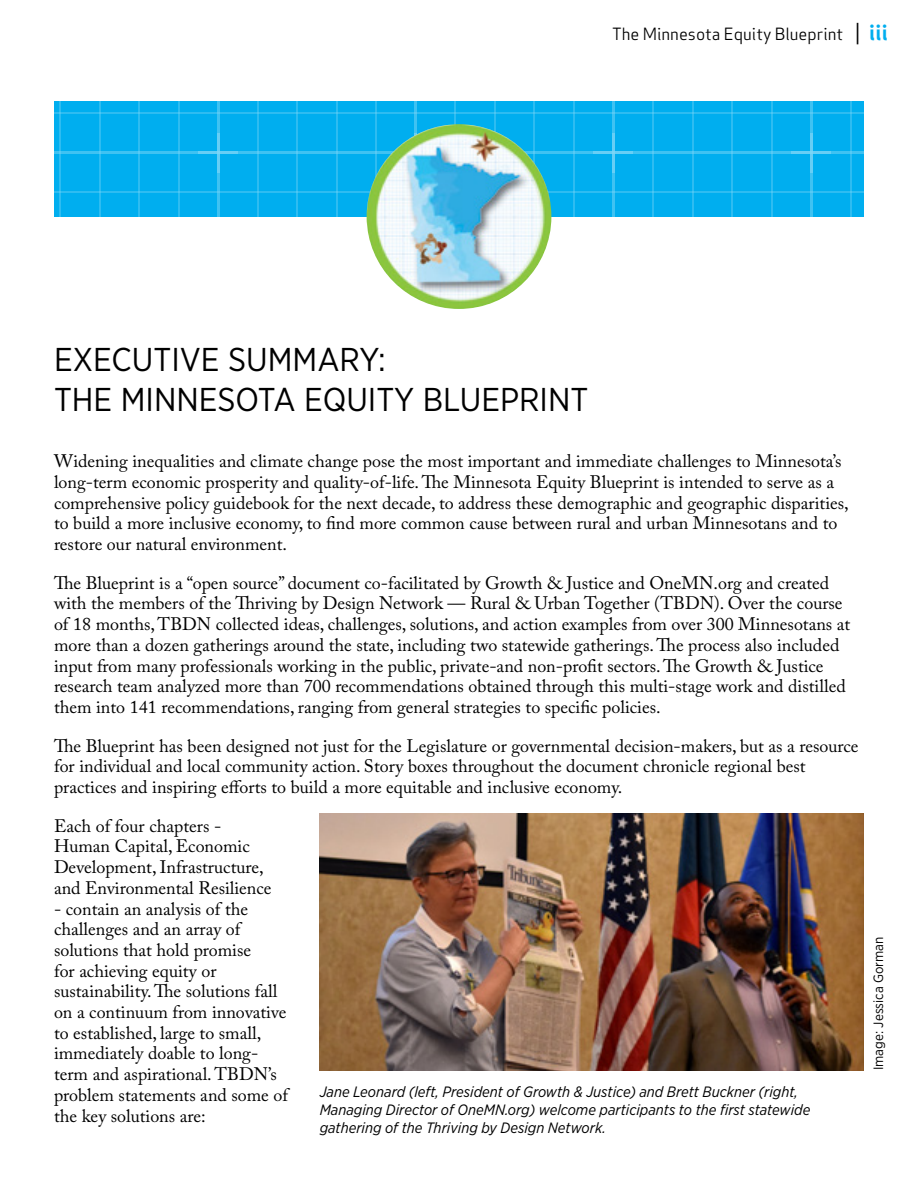
<style>
.page{position:relative;width:918px;height:1188px;background:#fff}
.page>*{position:absolute;margin:0;border:0;box-sizing:border-box;transform-origin:0 0}
.BP_Section_heading{font:33px/39.6px "Gotham Narrow";color:#000}
.BP_body_copy{font:18px/20.7px "Adobe Caslon Pro";color:#000}
.t1{font:16.5px "Apex Sans";color:#000}
.BP_caption{font:italic 15px/18px "Gotham Narrow";color:#000}
.BP_Image_credit{font:13.5px "Gotham Narrow";color:#000}
.s1{font-size:21px}
.s2{font-weight:700;font-size:21px;color:#00aeef}
</style>
<div class="page">
<div style="left:54px;top:102px;width:810px;height:115px;background:#00aeef"></div>
<hr style="left:217px;top:54px;width:3px;height:163px;background:#fff">
<hr style="left:414px;top:54px;width:3px;height:163px;background:#fff">
<hr style="left:612px;top:54px;width:3px;height:163px;background:#fff">
<hr style="left:810px;top:54px;width:3px;height:163px;background:#fff">
<hr style="left:54px;top:151px;width:810px;height:3px;background:#fff">
<hr style="left:59px;top:54px;width:2px;height:163px;background:#fff">
<hr style="left:99px;top:54px;width:2px;height:163px;background:#fff">
<hr style="left:138px;top:54px;width:2px;height:163px;background:#fff">
<hr style="left:178px;top:54px;width:2px;height:163px;background:#fff">
<hr style="left:257px;top:54px;width:2px;height:163px;background:#fff">
<hr style="left:296px;top:54px;width:2px;height:163px;background:#fff">
<hr style="left:336px;top:54px;width:2px;height:163px;background:#fff">
<hr style="left:375px;top:54px;width:2px;height:163px;background:#fff">
<hr style="left:454px;top:54px;width:2px;height:163px;background:#fff">
<hr style="left:494px;top:54px;width:2px;height:163px;background:#fff">
<hr style="left:533px;top:54px;width:2px;height:163px;background:#fff">
<hr style="left:573px;top:54px;width:2px;height:163px;background:#fff">
<hr style="left:652px;top:54px;width:2px;height:163px;background:#fff">
<hr style="left:692px;top:54px;width:2px;height:163px;background:#fff">
<hr style="left:731px;top:54px;width:2px;height:163px;background:#fff">
<hr style="left:771px;top:54px;width:2px;height:163px;background:#fff">
<hr style="left:850px;top:54px;width:2px;height:163px;background:#fff">
<hr style="left:54px;top:112px;width:810px;height:2px;background:#fff">
<hr style="left:54px;top:191px;width:810px;height:2px;background:#fff">
<img style="left:367px;top:124px;width:184px;height:185px;border-radius:92px">
<img style="left:320px;top:813px;width:544px;height:257px">
<p class="t1" style="left:612px;top:20px;width:277px">The Minnesota Equity Blueprint <span class="s1">|</span> <span class="s2">iii</span></p>
<p class="BP_Section_heading" style="left:54px;top:339px;width:536px">EXECUTIVE SUMMARY:<br>THE MINNESOTA EQUITY BLUEPRINT</p>
<p class="BP_body_copy" style="left:54px;top:451px;width:796px">Widening inequalities and climate change pose the most important and immediate challenges to Minnesota’s long-term economic prosperity and quality-of-life. The Minnesota Equity Blueprint is intended to serve as a comprehensive policy guidebook for the next decade, to address these demographic and geographic disparities, to build a more inclusive economy, to find more common cause between rural and urban Minnesotans and to restore our natural environment.</p>
<p class="BP_body_copy" style="left:54px;top:572px;width:798px">The Blueprint is a “open source” document co-facilitated by Growth &amp; Justice and OneMN.org and created with the members of the Thriving by Design Network — Rural &amp; Urban Together (TBDN). Over the course of 18 months, TBDN collected ideas, challenges, solutions, and action examples from over 300 Minnesotans at more than a dozen gatherings around the state, including two statewide gatherings. The process also included input from many professionals working in the public, private-and non-profit sectors. The Growth &amp; Justice research team analyzed more than 700 recommendations obtained through this multi-stage work and distilled them into 141 recommendations, ranging from general strategies to specific policies.</p>
<p class="BP_body_copy" style="left:54px;top:735px;width:806px">The Blueprint has been designed not just for the Legislature or governmental decision-makers, but as a resource for individual and local community action. Story boxes throughout the document chronicle regional best practices and inspiring efforts to build a more equitable and inclusive economy.</p>
<p class="BP_body_copy" style="left:54px;top:815px;width:219px">Each of four chapters -<br>Human Capital, Economic<br>Development, Infrastructure, and Environmental Resilience</p>
<p class="BP_body_copy" style="left:54px;top:898px;width:236px">- contain an analysis of the challenges and an array of solutions that hold promise<br>for achieving equity or sustainability. The solutions fall on a continuum from innovative to established, large to small, immediately doable to long&shy;term and aspirational. TBDN’s problem statements and some of the key solutions are:</p>
<p class="BP_caption" style="left:320px;top:1083px;width:492px">Jane Leonard (left, President of Growth &amp; Justice) and Brett Buckner (right,<br>Managing Director of OneMN.org) welcome participants to the first statewide gathering of the Thriving by Design Network.</p>
<p class="BP_Image_credit" style="left:870px;top:1070px;width:135px;rotate:-90deg">Image: Jessica Gorman</p>
</div>
